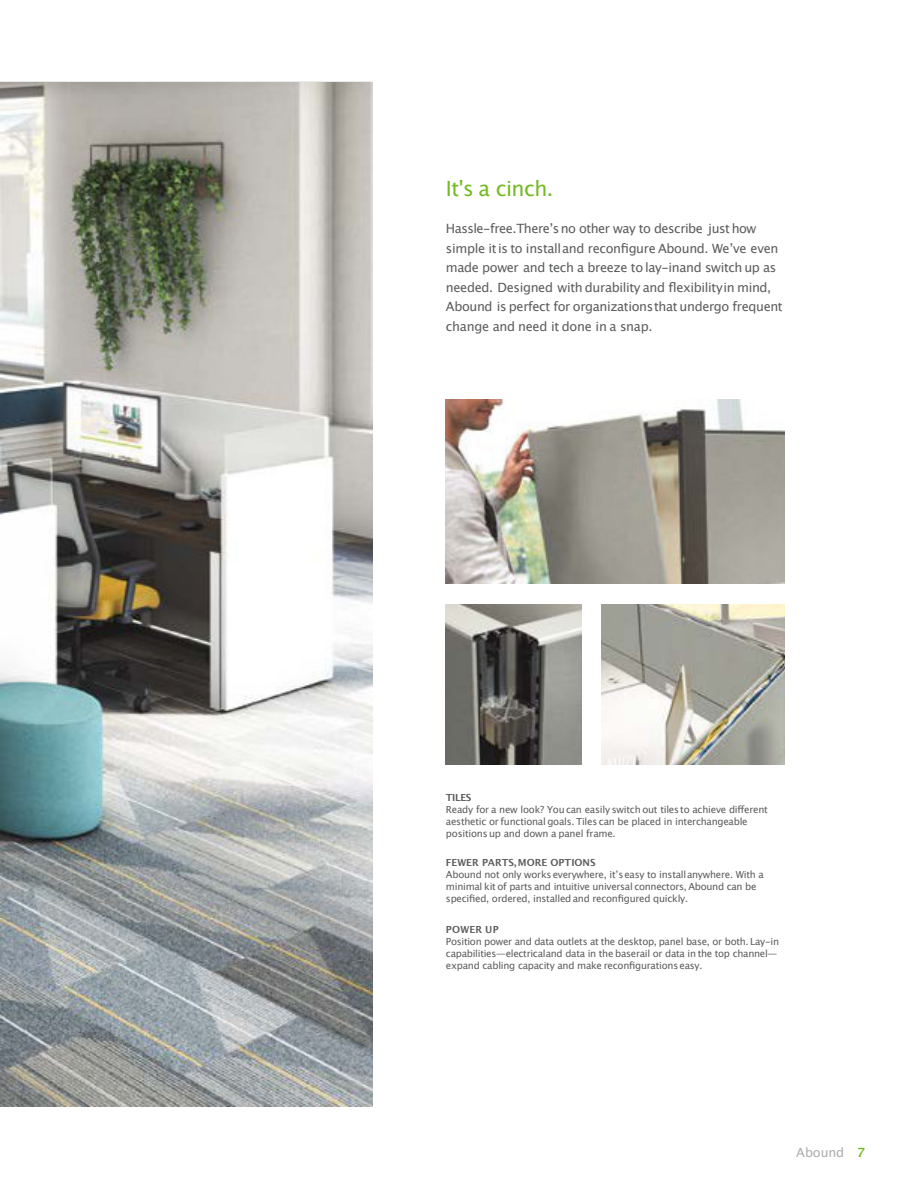
<style>
.page{position:relative;width:920px;height:1188px;background:#fff}
.page>*{position:absolute;margin:0;border:0;box-sizing:border-box;transform-origin:0 0}
.t1{font:21px "Lucida Grande";letter-spacing:-.025em;color:#74bb23}
.t2{font:12.75px/19.5px "Lucida Grande";letter-spacing:-.03em;color:#5b5c5c}
.t3{font:12.75px "Lucida Grande";letter-spacing:-.01em;color:#acadad}
.t4{font:9.75px/12px "Lucida Grande";letter-spacing:-.025em;color:#5b5c5c}
.t5{font:700 9.75px "Lucida Grande";color:#5b5c5c}
.s1{font-weight:700;color:#74bb23}
</style>
<div class="page">
<img style="left:1px;top:82px;width:371px;height:1025px">
<img style="left:446px;top:400px;width:338px;height:184px">
<img style="left:446px;top:604px;width:135px;height:160px">
<img style="left:601px;top:604px;width:183px;height:160px">
<h1 class="t1" style="left:446px;top:179px;width:109px">It's a cinch.</h1>
<p class="t2" style="left:446px;top:220px;width:338px">Hassle-free.Thereʼsno other way to describe just how simple itis to installand reconfigure Abound. Weʼve even made power and tech a breeze to lay-inand switch up as needed. Designed with durability and flexibilityin mind, Abound is perfect for organizationsthat undergo frequent change and need it done in a snap.</p>
<p class="t5" style="left:446px;top:794px;width:27px">TILES</p>
<p class="t4" style="left:446px;top:804px;width:323px">Ready for a new look? Youcan easily switch out tilesto achieve different aesthetic or functional goals. Tiles can be placed in interchangeable positions up and down a panel frame.</p>
<p class="t5" style="left:446px;top:859px;width:151px">FEWER PARTS,MORE OPTIONS</p>
<p class="t4" style="left:446px;top:870px;width:319px">Abound not only workseverywhere, itʼseasy to installanywhere. With a minimal kit of parts and intuitive universal connectors, Abound can be specified, ordered, installed and reconfigured quickly.</p>
<p class="t5" style="left:446px;top:925px;width:54px">POWER UP</p>
<p class="t4" style="left:446px;top:936px;width:334px">Position power and data outlets at the desktop, panel base, or both. Lay-in capabilities—electricaland data in the baserail or data in the top channel— expand cabling capacity and make reconfigurationseasy.</p>
<h2 class="t3" style="left:796px;top:1147px;width:71px">Abound <span class="s1">7</span></h2>
</div>
